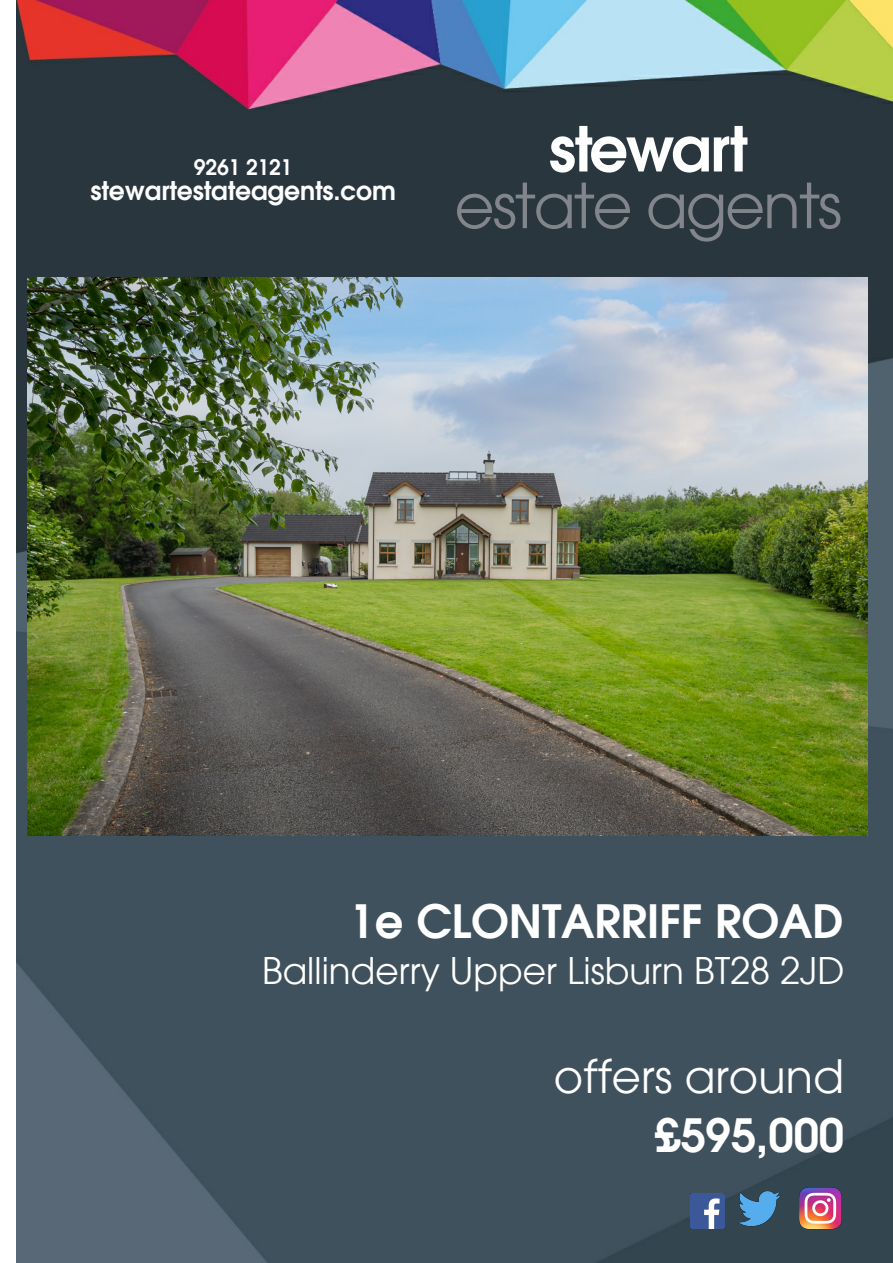
<style>
.page{position:relative;width:893px;height:1263px;background:#fff}
.page>*{position:absolute;margin:0;border:0;box-sizing:border-box;transform-origin:0 0}
.t1{font:61.35px "Avant Garde";letter-spacing:-.03em;color:#82858c}
.t2{font:600 61.35px "Avant Garde";letter-spacing:-.04em;color:#fefefe}
.t3{font:600 45px "Avant Garde";color:#fff}
.t4{font:45px "Avant Garde";color:#fff}
.t5{font:36px "Avant Garde";color:#fff}
.t6{font:600 25.2px "Avant Garde";letter-spacing:-.005em;color:#fefefe}
.t7{font:600 21px "Avant Garde";letter-spacing:-.005em;color:#fefefe}
</style>
<div class="page">
<img style="left:16px;top:1px;width:877px;height:1262px">
<img style="left:27px;top:277px;width:840px;height:558px">
<img style="left:798px;top:1185px;width:46px;height:47px">
<img style="left:728px;top:1177px;width:62px;height:63px">
<img style="left:690px;top:1193px;width:35px;height:35px">
<p class="t7" style="left:194px;top:159px;width:100px">9261 2121</p>
<p class="t6" style="left:91px;top:181px;width:307px">stewartestateagents.com</p>
<h1 class="t2" style="left:549px;top:125px;width:200px">stewart</h1>
<h1 class="t1" style="left:455px;top:182px;width:389px">estate agents</h1>
<p class="t3" style="left:350px;top:905px;width:496px">1e CLONTARRIFF ROAD</p>
<p class="t5" style="left:262px;top:957px;width:584px">Ballinderry Upper Lisburn BT28 2JD</p>
<p class="t4" style="left:554px;top:1059px;width:292px">offers around</p>
<p class="t3" style="left:655px;top:1118px;width:190px">£595,000</p>
</div>
